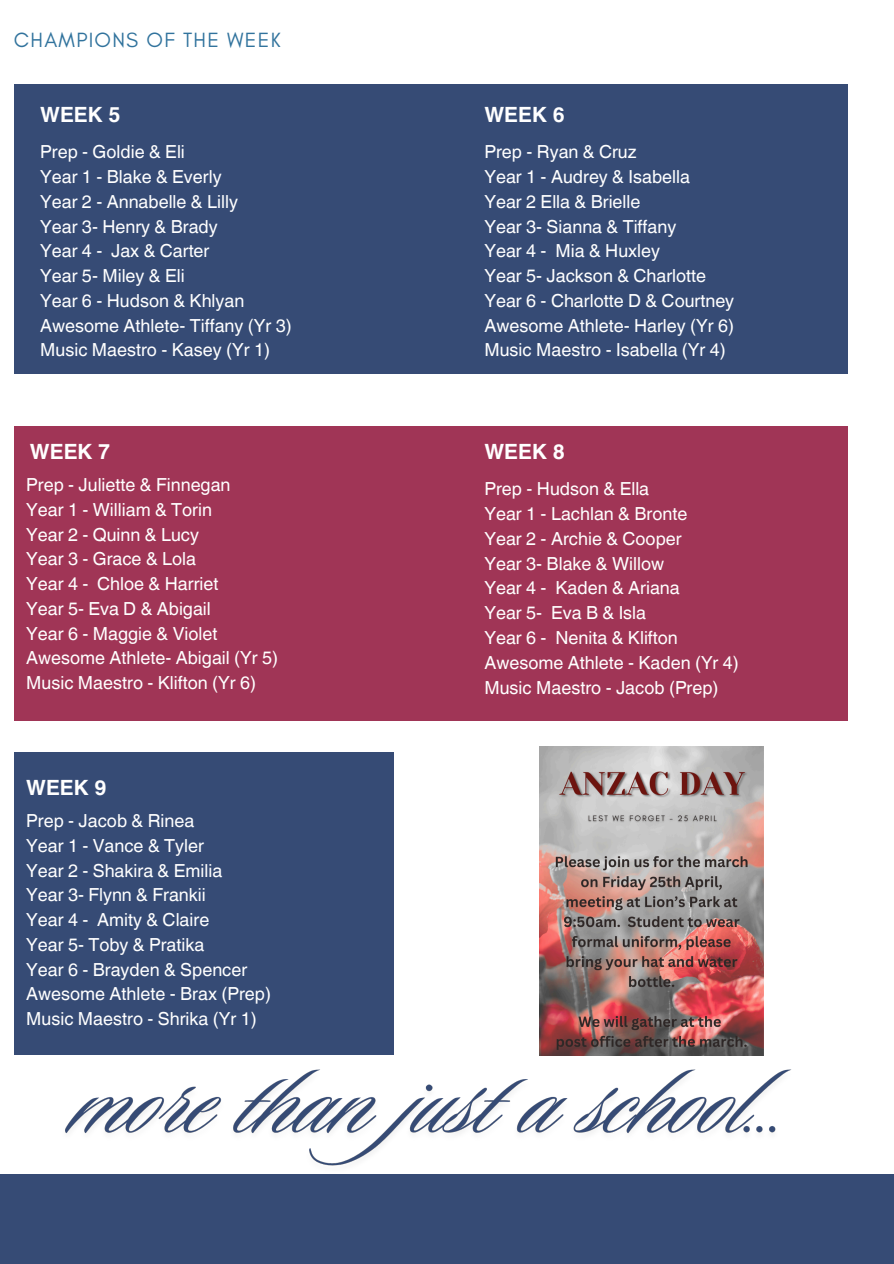
<style>
.page{position:relative;width:894px;height:1264px;background:#fff}
.page>*{position:absolute;margin:0;border:0;box-sizing:border-box;transform-origin:0 0}
.t1{font:700 21px "Helvetica World";color:#fff}
.t2{font:21px "Glacial Indifference";letter-spacing:.06em;color:#31739d}
.t3{font:18px "Helvetica World";color:#fff}
</style>
<div class="page">
<div style="left:14px;top:427px;width:833px;height:294px;background:#a03556"></div>
<div style="left:0;top:1174px;width:893px;height:89px;background:#364b75"></div>
<div style="left:14px;top:752px;width:380px;height:303px;background:#364b75"></div>
<div style="left:14px;top:84px;width:833px;height:289px;background:#364b75"></div>
<img style="left:65px;top:1039px;width:727px;height:127px">
<img style="left:539px;top:746px;width:224px;height:309px">
<p class="t2" style="left:14px;top:27px;width:268px">CHAMPIONS OF THE WEEK</p>
<p class="t1" style="left:40px;top:98px;width:82px">WEEK 5</p>
<p class="t1" style="left:484px;top:98px;width:82px">WEEK 6</p>
<p class="t3" style="left:40px;top:141px;width:146px">Prep - Goldie &amp; Eli</p>
<h2 class="t3" style="left:40px;top:166px;width:183px">Year 1 - Blake &amp; Everly</h2>
<p class="t3" style="left:40px;top:191px;width:199px">Year 2 - Annabelle &amp; Lilly</p>
<p class="t3" style="left:40px;top:216px;width:179px">Year 3- Henry &amp; Brady</p>
<p class="t3" style="left:40px;top:240px;width:171px">Year 4 - Jax &amp; Carter</p>
<p class="t3" style="left:40px;top:265px;width:146px">Year 5- Miley &amp; Eli</p>
<p class="t3" style="left:40px;top:290px;width:205px">Year 6 - Hudson &amp; Khlyan</p>
<p class="t3" style="left:40px;top:315px;width:253px">Awesome Athlete- Tiffany (Yr 3)</p>
<p class="t3" style="left:40px;top:339px;width:231px">Music Maestro - Kasey (Yr 1)</p>
<h2 class="t1" style="left:30px;top:434px;width:82px">WEEK 7</h2>
<p class="t3" style="left:26px;top:474px;width:206px">Prep - Juliette &amp; Finnegan</p>
<p class="t3" style="left:26px;top:499px;width:187px">Year 1 - William &amp; Torin</p>
<p class="t3" style="left:26px;top:523px;width:174px">Year 2 - Quinn &amp; Lucy</p>
<p class="t3" style="left:26px;top:548px;width:171px">Year 3 - Grace &amp; Lola</p>
<p class="t3" style="left:26px;top:573px;width:194px">Year 4 - Chloe &amp; Harriet</p>
<p class="t3" style="left:26px;top:598px;width:186px">Year 5- Eva D &amp; Abigail</p>
<p class="t3" style="left:26px;top:622px;width:193px">Year 6 - Maggie &amp; Violet</p>
<h2 class="t3" style="left:26px;top:647px;width:253px">Awesome Athlete- Abigail (Yr 5)</h2>
<p class="t3" style="left:26px;top:672px;width:231px">Music Maestro - Klifton (Yr 6)</p>
<h2 class="t1" style="left:26px;top:770px;width:82px">WEEK 9</h2>
<p class="t3" style="left:26px;top:810px;width:169px">Prep - Jacob &amp; Rinea</p>
<p class="t3" style="left:26px;top:835px;width:179px">Year 1 - Vance &amp; Tyler</p>
<p class="t3" style="left:26px;top:859px;width:197px">Year 2 - Shakira &amp; Emilia</p>
<p class="t3" style="left:26px;top:884px;width:181px">Year 3- Flynn &amp; Frankii</p>
<p class="t3" style="left:26px;top:909px;width:184px">Year 4 - Amity &amp; Claire</p>
<p class="t3" style="left:26px;top:934px;width:179px">Year 5- Toby &amp; Pratika</p>
<p class="t3" style="left:26px;top:958px;width:222px">Year 6 - Brayden &amp; Spencer</p>
<p class="t3" style="left:26px;top:983px;width:246px">Awesome Athlete - Brax (Prep)</p>
<p class="t3" style="left:26px;top:1008px;width:232px">Music Maestro - Shrika (Yr 1)</p>
<h3 class="t1" style="left:40px;top:890px;width:82px">WEEK 2</h3>
<p class="t3" style="left:484px;top:141px;width:154px">Prep - Ryan &amp; Cruz</p>
<p class="t3" style="left:484px;top:166px;width:207px">Year 1 - Audrey &amp; Isabella</p>
<p class="t3" style="left:484px;top:191px;width:157px">Year 2 Ella &amp; Brielle</p>
<p class="t3" style="left:484px;top:216px;width:193px">Year 3- Sianna &amp; Tiffany</p>
<p class="t3" style="left:484px;top:240px;width:177px">Year 4 - Mia &amp; Huxley</p>
<p class="t3" style="left:484px;top:265px;width:223px">Year 5- Jackson &amp; Charlotte</p>
<p class="t3" style="left:484px;top:290px;width:251px">Year 6 - Charlotte D &amp; Courtney</p>
<p class="t3" style="left:484px;top:315px;width:251px">Awesome Athlete- Harley (Yr 6)</p>
<p class="t3" style="left:484px;top:339px;width:243px">Music Maestro - Isabella (Yr 4)</p>
<p class="t1" style="left:484px;top:434px;width:82px">WEEK 8</p>
<p class="t3" style="left:484px;top:478px;width:166px">Prep - Hudson &amp; Ella</p>
<p class="t3" style="left:484px;top:503px;width:204px">Year 1 - Lachlan &amp; Bronte</p>
<p class="t3" style="left:484px;top:528px;width:199px">Year 2 - Archie &amp; Cooper</p>
<p class="t3" style="left:484px;top:553px;width:181px">Year 3- Blake &amp; Willow</p>
<p class="t3" style="left:484px;top:577px;width:197px">Year 4 - Kaden &amp; Ariana</p>
<p class="t3" style="left:484px;top:602px;width:163px">Year 5- Eva B &amp; Isla</p>
<p class="t3" style="left:484px;top:627px;width:195px">Year 6 - Nenita &amp; Klifton</p>
<p class="t3" style="left:484px;top:652px;width:256px">Awesome Athlete - Kaden (Yr 4)</p>
<h2 class="t3" style="left:484px;top:676px;width:235px">Music Maestro - Jacob (Prep)</h2>
</div>
